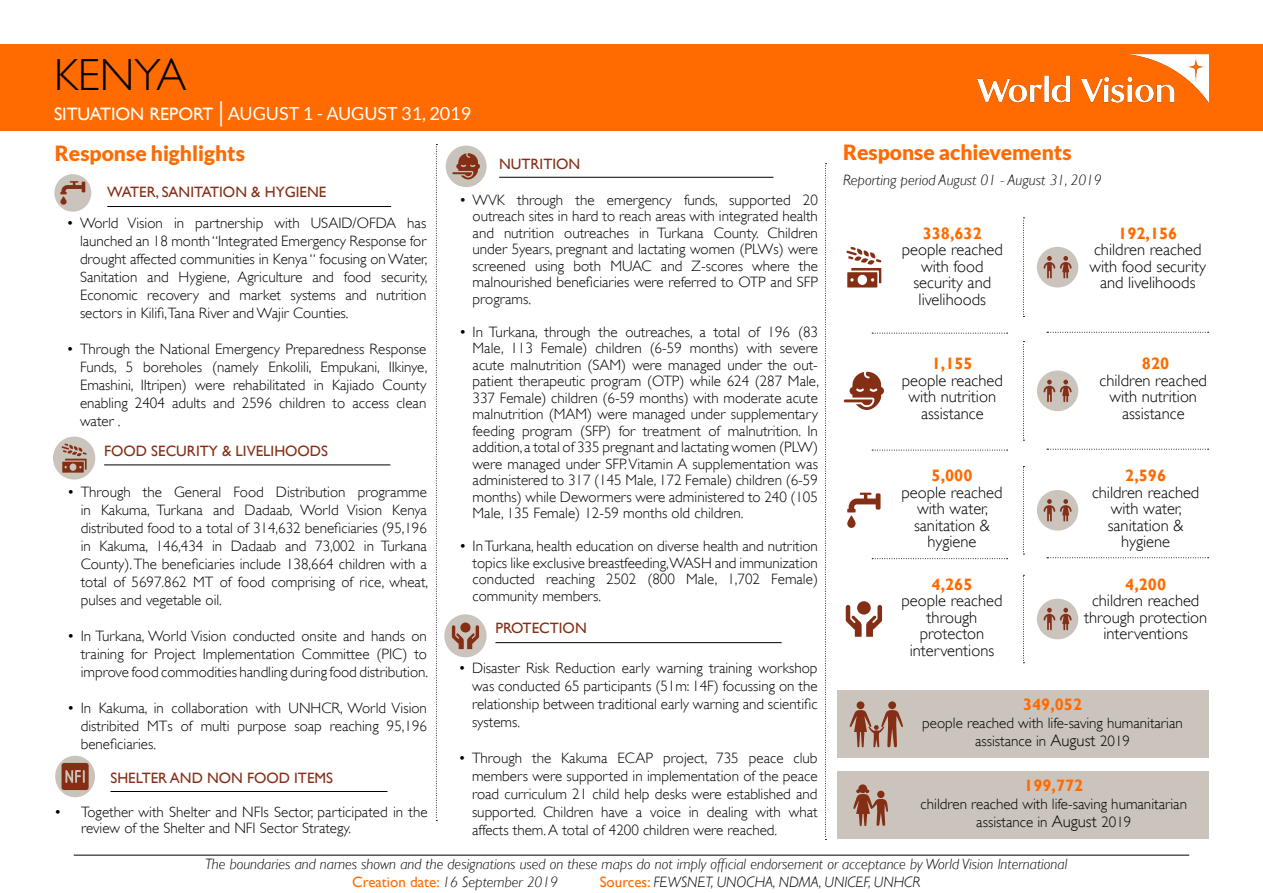
<style>
.page{position:relative;width:1263px;height:893px;background:#fff}
.page>*{position:absolute;margin:0;border:0;box-sizing:border-box;transform-origin:0 0}
.t1{font:300 45px "Gill Sans";color:#000}
.t2{font:900 21px "Lato";color:#ff6b00}
.t3{font:18px "Lato";color:#fff}
.t4{font:300 16.5px/16.5px "Gill Sans";color:#000;text-align:center}
.t5{font:700 16.5px "Gill Sans";color:#ff6b00}
.t6{font:300 15px/18px "Gill Sans";color:#000;text-align:justify}
.t7{font:italic 300 15px/18px "Gill Sans";color:#000}
.t8{font:15px "Gill Sans";color:#842f15}
.t9{font:15px "Gill Sans";color:#842f19}
.s1{font-family:"Gill Sans"}
.s2{font-family:"Gill Sans";font-size:27.3px}
.s3{font-size:16.5px}
.s4{font-weight:400;font-style:normal;color:#ff6b00}
</style>
<div class="page">
<hr style="left:74px;top:855px;width:1115px;height:1px;background:#000">
<div style="left:0;top:44px;width:1263px;height:86px;background:#ff6b00"></div>
<img style="left:977px;top:55px;width:232px;height:47px">
<div style="left:837px;top:771px;width:372px;height:68px;background:#cbc4bc"></div>
<div style="left:837px;top:691px;width:372px;height:67px;background:#cbc4bc"></div>
<svg style="left:436px;top:144px;width:1px;height:677px"></svg>
<svg style="left:825px;top:163px;width:1px;height:677px"></svg>
<div style="left:54px;top:174px;width:37px;height:38px;background:#cbc4bc;border-radius:50%"></div>
<hr style="left:107px;top:206px;width:284px;height:1px;background:#000">
<hr style="left:104px;top:465px;width:286px;height:1px;background:#000">
<hr style="left:495px;top:642px;width:287px;height:1px;background:#000">
<svg style="left:853px;top:784px;width:35px;height:42px"></svg>
<svg style="left:849px;top:701px;width:54px;height:46px"></svg>
<div style="left:53px;top:437px;width:42px;height:43px;background:#cbc4bc;border-radius:50%"></div>
<div style="left:444px;top:614px;width:43px;height:43px;background:#cbc4bc;border-radius:50%"></div>
<svg style="left:872px;top:333px;width:136px;height:1px"></svg>
<svg style="left:872px;top:450px;width:136px;height:1px"></svg>
<svg style="left:872px;top:558px;width:136px;height:1px"></svg>
<svg style="left:1047px;top:332px;width:161px;height:1px"></svg>
<svg style="left:1047px;top:449px;width:161px;height:1px"></svg>
<svg style="left:1047px;top:557px;width:161px;height:1px"></svg>
<svg style="left:1023px;top:217px;width:1px;height:100px"></svg>
<svg style="left:1023px;top:341px;width:1px;height:100px"></svg>
<svg style="left:1023px;top:466px;width:1px;height:89px"></svg>
<svg style="left:1023px;top:575px;width:1px;height:88px"></svg>
<svg style="left:60px;top:181px;width:25px;height:24px"></svg>
<svg style="left:847px;top:493px;width:33px;height:35px"></svg>
<svg style="left:844px;top:372px;width:40px;height:38px"></svg>
<svg style="left:62px;top:443px;width:25px;height:30px"></svg>
<svg style="left:846px;top:247px;width:35px;height:40px"></svg>
<svg style="left:452px;top:625px;width:27px;height:24px"></svg>
<div style="left:460px;top:622px;width:11px;height:10px;background:#842f15;border-radius:50%"></div>
<svg style="left:846px;top:605px;width:36px;height:32px"></svg>
<div style="left:857px;top:601px;width:14px;height:14px;background:#842f15;border-radius:50%"></div>
<div style="left:1037px;top:247px;width:41px;height:40px;background:#cbc4bc;border-radius:50%"></div>
<svg style="left:1044px;top:256px;width:27px;height:22px"></svg>
<div style="left:1037px;top:370px;width:41px;height:41px;background:#cbc4bc;border-radius:50%"></div>
<svg style="left:1044px;top:380px;width:27px;height:22px"></svg>
<div style="left:1037px;top:490px;width:41px;height:41px;background:#cbc4bc;border-radius:50%"></div>
<svg style="left:1044px;top:499px;width:27px;height:22px"></svg>
<div style="left:1037px;top:599px;width:41px;height:40px;background:#cbc4bc;border-radius:50%"></div>
<svg style="left:1044px;top:608px;width:27px;height:22px"></svg>
<hr style="left:110px;top:791px;width:278px;height:1px;background:#000">
<div style="left:55px;top:756px;width:40px;height:41px;background:#c9c3bb;border-radius:50%"></div>
<svg style="left:62px;top:763px;width:27px;height:27px"></svg>
<div style="left:446px;top:146px;width:41px;height:41px;background:#c9c3bb;border-radius:50%"></div>
<hr style="left:499px;top:177px;width:274px;height:1px;background:#000">
<svg style="left:452px;top:153px;width:28px;height:26px"></svg>
<h1 class="t1" style="left:54px;top:48px;width:134px">KENYA</h1>
<p class="t3" style="left:54px;top:103px;width:419px"><span class="s1">SITUATION REPORT</span> <span class="s2">|</span> AUGUST 1 - AUGUST 31, 2019</p>
<p class="t2" style="left:55px;top:141px;width:191px">Response highlights</p>
<p class="t8" style="left:499px;top:155px;width:83px">NUTRITION</p>
<p class="t8" style="left:107px;top:184px;width:221px">WATER, SANITATION &amp; HYGIENE</p>
<p class="t6" style="left:80px;top:214px;width:349px;text-indent:-14px">• World Vision in partnership with USAID/OFDA has launched an 18 month “Integrated Emergency Response for drought affected communities in Kenya “ focusing on Water, Sanitation and Hygiene, Agriculture and food security, Economic recovery and market systems and nutrition sectors in Kilifi,Tana River and Wajir Counties.</p>
<p class="t6" style="left:80px;top:340px;width:349px;text-indent:-14px">• Through the National Emergency Preparedness Response Funds, 5 boreholes (namely Enkolili, Empukani, IIkinye, Emashini, IItripen) were rehabilitated in Kajiado County enabling 2404 adults and 2596 children to access clean water .</p>
<p class="t8" style="left:104px;top:442px;width:225px">FOOD SECURITY &amp; LIVELIHOODS</p>
<p class="t6" style="left:81px;top:483px;width:349px;text-indent:-14px">• Through the General Food Distribution programme in Kakuma, Turkana and Dadaab, World Vision Kenya distributed food to a total of 314,632 beneficiaries (95,196 in Kakuma, 146,434 in Dadaab and 73,002 in Turkana County). The beneficiaries include 138,664 children with a total of 5697.862 MT of food comprising of rice, wheat, pulses and vegetable oil.</p>
<p class="t6" style="left:81px;top:627px;width:349px;text-indent:-14px">• In Turkana, World Vision conducted onsite and hands on training for Project Implementation Committee (PIC) to improve food commodities handling during food distribution.</p>
<p class="t6" style="left:81px;top:699px;width:348px;text-indent:-14px">• In Kakuma, in collaboration with UNHCR, World Vision distribited MTs of multi purpose soap reaching 95,196 beneficiaries.</p>
<p class="t9" style="left:110px;top:770px;width:224px">SHELTER AND NON FOOD ITEMS</p>
<p class="t6" style="left:81px;top:803px;width:348px;line-height:16.5px;text-indent:-27px">• Together with Shelter and NFIs Sector, participated in the review of the Shelter and NFI Sector Strategy.</p>
<p class="t6" style="left:473px;top:191px;width:347px;line-height:16.5px;text-indent:-14px">• WVK through the emergency funds, supported 20 outreach sites in hard to reach areas with integrated health and nutrition outreaches in Turkana County. Children under 5years, pregnant and lactating women (PLWs) were screened using both MUAC and Z-scores where the malnourished beneficiaries were referred to OTP and SFP programs.</p>
<p class="t6" style="left:473px;top:323px;width:348px;line-height:16.5px;text-indent:-14px">• In Turkana, through the outreaches, a total of 196 (83<br>Male, 113 Female) children (6-59 months) with severe acute malnutrition (SAM) were managed under the out&shy;patient therapeutic program (OTP) while 624 (287 Male, 337 Female) children (6-59 months) with moderate acute malnutrition (MAM) were managed under supplementary feeding program (SFP) for treatment of malnutrition. In addition, a total of 335 pregnant and lactating women (PLW) were managed under SFP. Vitamin A supplementation was administered to 317 (145 Male, 172 Female) children (6-59 months) while Dewormers were administered to 240 (105<br>Male, 135 Female) 12-59 months old children.</p>
<p class="t6" style="left:473px;top:538px;width:347px;line-height:16.5px;text-indent:-14px">• In Turkana, health education on diverse health and nutrition topics like exclusive breastfeeding,WASH and immunization conducted reaching 2502 (800 Male, 1,702 Female) community members.</p>
<p class="t8" style="left:495px;top:620px;width:93px">PROTECTION</p>
<p class="t6" style="left:472px;top:659px;width:347px;text-indent:-14px">• Disaster Risk Reduction early warning training workshop was conducted 65 participants (51m: 14F) focussing on the relationship between traditional early warning and scientific systems.</p>
<p class="t6" style="left:472px;top:749px;width:347px;text-indent:-14px">• Through the Kakuma ECAP project, 735 peace club members were supported in implementation of the peace road curriculum 21 child help desks were established and supported. Children have a voice in dealing with what affects them. A total of 4200 children were reached.</p>
<p class="t2" style="left:843px;top:140px;width:230px">Response achievements</p>
<p class="t7" style="left:843px;top:171px;width:260px">Reporting period August 01 - August 31, 2019</p>
<p class="t5" style="left:923px;top:223px;width:61px">338,632</p>
<p class="t4" style="left:902px;top:241px;width:102px">people reached with food security and livelihoods</p>
<p class="t5" style="left:1118px;top:223px;width:61px">192,156</p>
<p class="t4" style="left:1089px;top:241px;width:118px">children reached with food security and livelihoods</p>
<p class="t5" style="left:932px;top:354px;width:42px">1,155</p>
<p class="t4" style="left:902px;top:372px;width:102px">people reached with nutrition</p>
<p class="t4" style="left:921px;top:405px;width:64px">assistance</p>
<p class="t5" style="left:931px;top:466px;width:42px">5,000</p>
<p class="t4" style="left:901px;top:484px;width:102px">people reached with water, sanitation &amp;</p>
<p class="t4" style="left:928px;top:533px;width:50px">hygiene</p>
<p class="t5" style="left:931px;top:574px;width:42px">4,265</p>
<p class="t4" style="left:901px;top:593px;width:102px">people reached through</p>
<p class="t4" style="left:910px;top:626px;width:86px">protecton interventions</p>
<p class="t5" style="left:1142px;top:354px;width:29px">820</p>
<p class="t4" style="left:1099px;top:372px;width:109px">children reached with nutrition</p>
<p class="t4" style="left:1122px;top:405px;width:64px">assistance</p>
<p class="t5" style="left:1125px;top:466px;width:42px">2,596</p>
<p class="t4" style="left:1092px;top:484px;width:109px">children reached with water, sanitation &amp; hygiene</p>
<p class="t5" style="left:1125px;top:574px;width:42px">4,200</p>
<p class="t4" style="left:1084px;top:593px;width:125px">children reached through protection interventions</p>
<p class="t5" style="left:1023px;top:694px;width:61px">349,052</p>
<p class="t6" style="left:922px;top:714px;width:262px;text-align:center">people reached with life-saving humanitarian assistance in <span class="s3">August</span> 2019</p>
<p class="t5" style="left:1024px;top:776px;width:61px">199,772</p>
<p class="t6" style="left:921px;top:795px;width:268px;text-align:center">children reached with life-saving humanitarian assistance in <span class="s3">August</span> 2019</p>
<p class="t7" style="left:352px;top:855px;width:717px;text-indent:-147px">The boundaries and names shown and the designations used on these maps do not imply official endorsement or acceptance by World Vision International<br><span class="s4">Creation date:</span> 16 September 2019</p>
<p class="t7" style="left:600px;top:873px;width:322px"><span class="s4">Sources:</span> FEWSNET, UNOCHA, NDMA, UNICEF, UNHCR</p>
</div>
